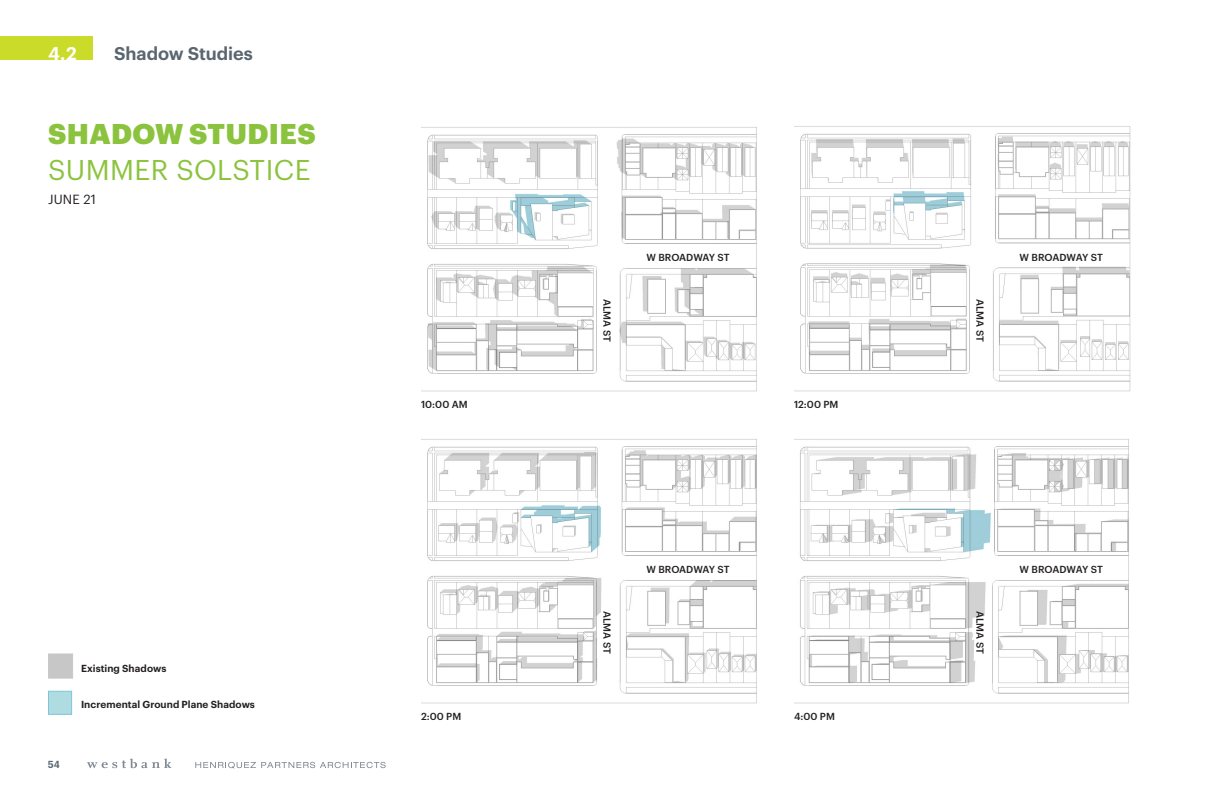
<style>
.page{position:relative;width:1224px;height:792px;background:#fff}
.page>*{position:absolute;margin:0;border:0;box-sizing:border-box;transform-origin:0 0}
.a-head{font:28px "Graphik";letter-spacing:.015em;color:#8cc33e}
.a-head-2{font:900 28px "Graphik";letter-spacing:.015em;color:#8cc33e}
.sect-hd{font:600 18px "Graphik";color:#5a6670}
.sect-hd-2{font:600 18px "Graphik";color:#fff}
.a-head-3{font:13px "Graphik";letter-spacing:.015em;color:#231f20}
.legend_text_10_12{font:500 10px "Graphik";letter-spacing:-.005em;color:#231f20}
.legend_text_10_12-2{font:600 10px "Graphik";letter-spacing:.005em;color:#231f20}
.t1{font:600 10px "Graphik";color:#5a6670}
</style>
<div class="page">
<svg style="left:195px;top:762px;width:191px;height:7px"></svg>
<svg style="left:87px;top:759px;width:84px;height:9px"></svg>
<div style="left:0;top:36px;width:93px;height:24px;background:#cadb2a"></div>
<img style="left:794px;top:439px;width:335px;height:265px">
<img style="left:421px;top:439px;width:336px;height:265px">
<img style="left:421px;top:127px;width:336px;height:265px">
<img style="left:794px;top:126px;width:337px;height:266px">
<div style="left:48px;top:691px;width:24px;height:24px;background:#aedce1;border:1px solid #80c4d9"></div>
<div style="left:48px;top:654px;width:25px;height:25px;background:#c7c7c7;border:1px solid #c9c9c9"></div>
<p class="sect-hd-2" style="left:48px;top:40px;width:30px">4.2</p>
<p class="sect-hd" style="left:114px;top:40px;width:140px">Shadow Studies</p>
<p class="a-head-2" style="left:48px;top:112px;width:269px">SHADOW STUDIES</p>
<p class="a-head" style="left:48px;top:149px;width:264px">SUMMER SOLSTICE</p>
<p class="a-head-3" style="left:48px;top:190px;width:50px">JUNE 21</p>
<p class="legend_text_10_12-2" style="left:81px;top:661px;width:87px">Existing Shadows</p>
<p class="t1" style="left:48px;top:757px;width:13px">54</p>
<p class="legend_text_10_12-2" style="left:81px;top:697px;width:175px">Incremental Ground Plane Shadows</p>
<p class="legend_text_10_12" style="left:421px;top:397px;width:48px">10:00 AM</p>
<p class="legend_text_10_12" style="left:421px;top:709px;width:42px">2:00 PM</p>
<p class="legend_text_10_12" style="left:615px;top:299px;width:44px;rotate:90deg">ALMA ST</p>
<p class="legend_text_10_12" style="left:646px;top:249px;width:85px">W BROADWAY ST</p>
<p class="legend_text_10_12" style="left:615px;top:611px;width:44px;rotate:90deg">ALMA ST</p>
<p class="legend_text_10_12" style="left:646px;top:561px;width:85px">W BROADWAY ST</p>
<p class="legend_text_10_12" style="left:794px;top:397px;width:46px">12:00 PM</p>
<p class="legend_text_10_12" style="left:794px;top:709px;width:42px">4:00 PM</p>
<p class="legend_text_10_12" style="left:988px;top:299px;width:44px;rotate:90deg">ALMA ST</p>
<p class="legend_text_10_12" style="left:1020px;top:249px;width:85px">W BROADWAY ST</p>
<p class="legend_text_10_12" style="left:988px;top:611px;width:44px;rotate:90deg">ALMA ST</p>
<p class="legend_text_10_12" style="left:1020px;top:561px;width:85px">W BROADWAY ST</p>
</div>
